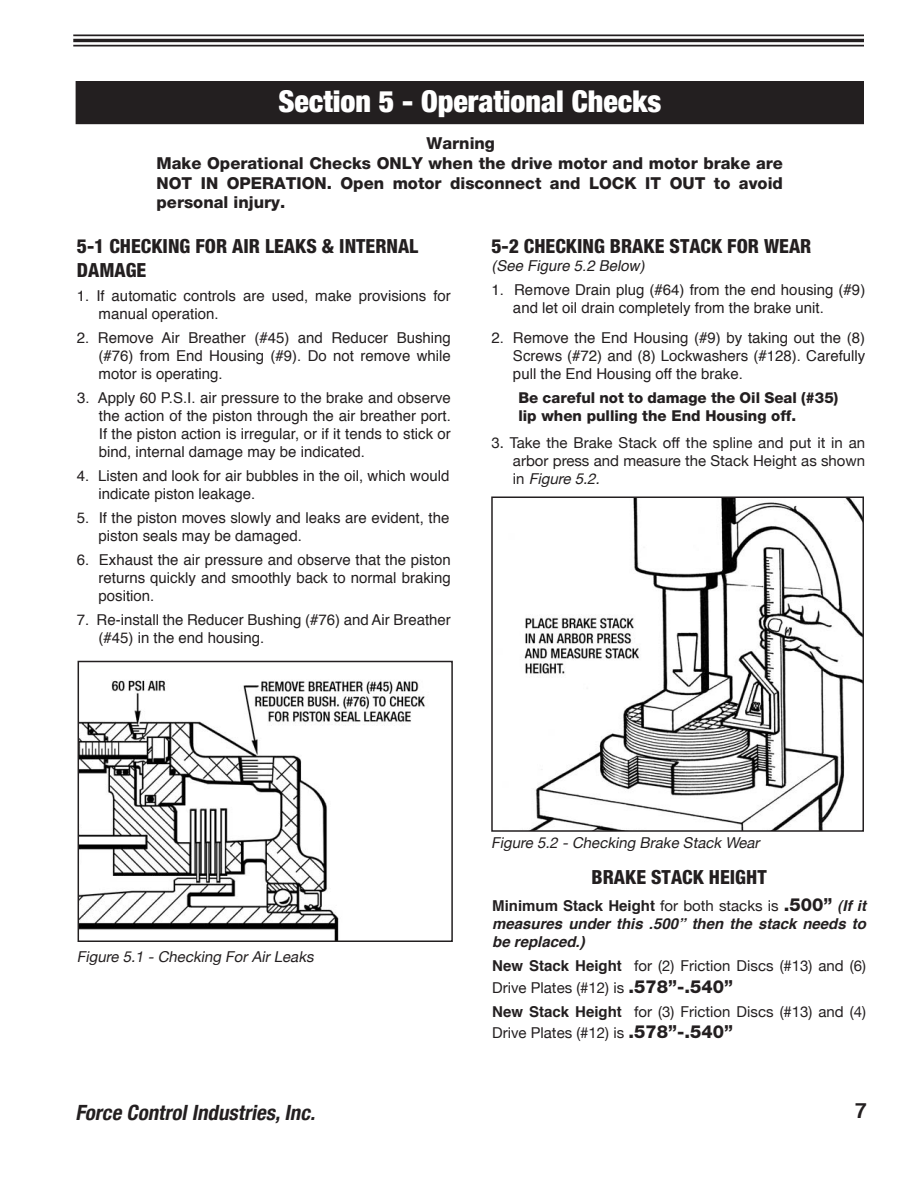
<style>
.page{position:relative;width:918px;height:1188px;background:#fff}
.page>*{position:absolute;margin:0;border:0;box-sizing:border-box;transform-origin:0 0}
.t1{font:900 condensed 30px "Helvetica Neue";color:#fff}
.t2{font:italic 700 condensed 21px "Helvetica Neue";color:#231f20}
.t3{font:700 21px "Helvetica";color:#231f20}
.t4{font:800 condensed 19.5px/23.4px "Helvetica Neue";color:#231f20}
.t5{font:800 16.5px/19.8px "Helvetica Neue";color:#231f20}
.t6{font:15px/18px "Helvetica";color:#231f20}
.t7{font:15px/18px "Helvetica Neue";color:#231f20}
.t8{font:italic 700 15px/18px "Helvetica";color:#231f20;text-align:justify}
.t9{font:800 15px/18px "Helvetica Neue";color:#231f20}
.t10{font:italic 15px "Helvetica Neue";color:#231f20}
.t11{font:italic 15px "Helvetica";color:#231f20}
.s1{font-style:italic}
.s2{font-style:normal}
.s3{font-family:"Helvetica Neue";font-weight:400;font-style:normal}
.s4{font-family:"Helvetica Neue";font-weight:800;font-style:normal;font-size:18px}
.s5{font-family:"Helvetica";font-weight:700}
.s6{font-weight:800;font-size:18px}
</style>
<div class="page">
<hr style="left:73px;top:34px;width:791px;height:2px;background:#231f20">
<hr style="left:73px;top:39px;width:791px;height:3px;background:#231f20">
<hr style="left:73px;top:45px;width:791px;height:2px;background:#231f20">
<div style="left:76px;top:82px;width:787px;height:41px;background:#231f20"></div>
<div style="left:76px;top:81px;width:788px;height:43px;border:2px solid #231f20"></div>
<img style="left:81px;top:680px;width:344px;height:259px">
<div style="left:78px;top:661px;width:375px;height:281px;border:2px solid #231f20"></div>
<img style="left:524px;top:500px;width:337px;height:329px">
<div style="left:491px;top:497px;width:373px;height:335px;border:2px solid #231f20"></div>
<h1 class="t1" style="left:278px;top:82px;width:384px">Section 5 - Operational Checks</h1>
<p class="t5" style="left:157px;top:133px;width:628px;text-indent:270px">Warning<br>Make Operational Checks ONLY when the drive motor and motor brake are NOT IN OPERATION. Open motor disconnect and LOCK IT OUT to avoid personal injury.</p>
<h3 class="t4" style="left:77px;top:234px;width:343px">5-1 CHECKING FOR AIR LEAKS &amp; INTERNAL<br>DAMAGE</h3>
<p class="t6" style="left:99px;top:287px;width:354px;text-indent:-22px">1. If automatic controls are used, make provisions for manual operation.</p>
<p class="t6" style="left:99px;top:329px;width:354px;text-align:justify;text-indent:-22px">2. Remove Air Breather (#45) and Reducer Bushing (#76) from End Housing (#9). Do not remove while motor is operating.</p>
<p class="t6" style="left:99px;top:389px;width:353px;text-align:justify;text-indent:-22px">3. Apply 60 P.S.I. air pressure to the brake and observe the action of the piston through the air breather port.<br>If the piston action is irregular, or if it tends to stick or bind, internal damage may be indicated.</p>
<p class="t6" style="left:99px;top:467px;width:352px;text-indent:-22px">4. Listen and look for air bubbles in the oil, which would indicate piston leakage.</p>
<p class="t6" style="left:99px;top:509px;width:352px;text-indent:-22px">5. If the piston moves slowly and leaks are evident, the piston seals may be damaged.</p>
<p class="t6" style="left:99px;top:551px;width:354px;text-align:justify;text-indent:-22px">6. Exhaust the air pressure and observe that the piston returns quickly and smoothly back to normal braking position.</p>
<p class="t6" style="left:99px;top:611px;width:354px;text-indent:-22px">7. Re-install the Reducer Bushing (#76) and Air Breather (#45) in the end housing.</p>
<h3 class="t4" style="left:491px;top:234px;width:322px">5-2 CHECKING BRAKE STACK FOR WEAR</h3>
<p class="t11" style="left:491px;top:256px;width:159px">(See Figure 5.2 Below)</p>
<p class="t6" style="left:513px;top:282px;width:354px;text-indent:-22px">1. Remove Drain plug (#64) from the end housing (#9) and let oil drain completely from the brake unit.</p>
<p class="t6" style="left:513px;top:330px;width:354px;text-align:justify;text-indent:-22px">2. Remove the End Housing (#9) by taking out the (8)<br>Screws (#72) and (8) Lockwashers (#128). Carefully pull the End Housing off the brake.</p>
<p class="t9" style="left:518px;top:389px;width:321px">Be careful not to damage the Oil Seal (#35) lip when pulling the End Housing off.</p>
<p class="t7" style="left:513px;top:434px;width:354px;text-align:justify;text-indent:-22px">3. Take the Brake Stack off the spline and put it in an arbor press and measure the Stack Height as shown i n <span class="s1">Figure 5.2.</span></p>
<p class="t10" style="left:77px;top:948px;width:241px">Figure 5.1 - Checking For Air Leaks</p>
<p class="t10" style="left:491px;top:834px;width:273px">Figure 5.2 - Checking Brake Stack Wear</p>
<h3 class="t4" style="left:592px;top:865px;width:177px">BRAKE STACK HEIGHT</h3>
<p class="t8" style="left:492px;top:898px;width:380px"><span class="s2">Minimum Stack Height</span> <span class="s3">for both stacks is</span> <span class="s4">.500”</span> (Ifit measures under this .500” then the stack needs to bereplaced.)</p>
<p class="t7" style="left:492px;top:955px;width:375px;line-height:21.6px"><span class="s5">New Stack Height</span> for (2) Friction Discs (#13) and (6)<br>Drive Plates (#12) is <span class="s6">.578”-.540”</span></p>
<p class="t7" style="left:492px;top:1000px;width:375px;line-height:21.6px"><span class="s5">New Stack Height</span> for (3) Friction Discs (#13) and (4)<br>Drive Plates (#12) is <span class="s6">.578”-.540”</span></p>
<h2 class="t2" style="left:76px;top:1100px;width:245px">Force ControlIndustries,Inc.</h2>
<h2 class="t3" style="left:855px;top:1096px;width:13px">7</h2>
</div>
